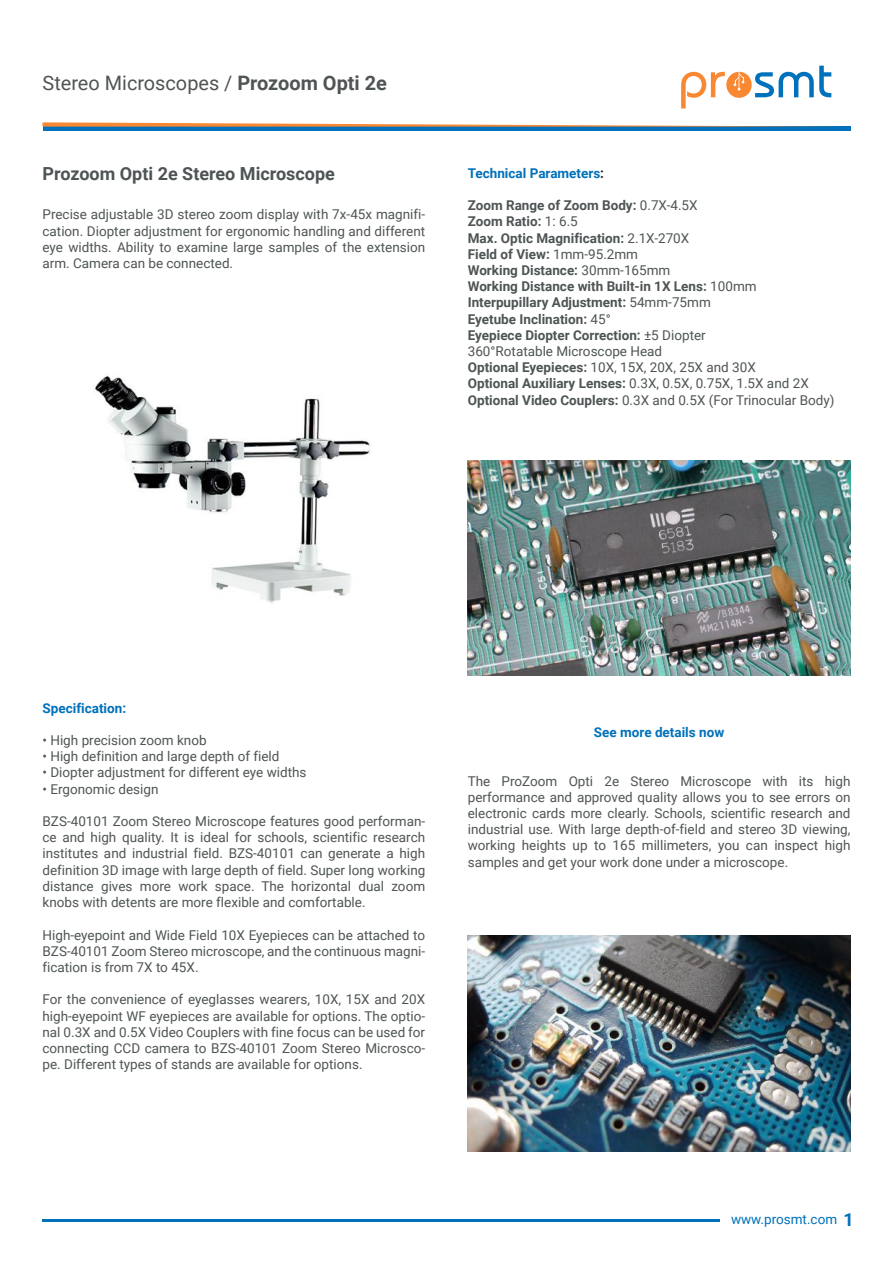
<style>
.page{position:relative;width:893px;height:1263px;background:#fff}
.page>*{position:absolute;margin:0;border:0;box-sizing:border-box;transform-origin:0 0}
.t1{font:19.95px "Roboto";color:#4f5455}
.t2{font:700 18px "Roboto";color:#4e5455}
.t3{font:13.5px/16.2px "Roboto";color:#4e5455;text-align:justify}
.t4{font:700 13.5px/16.2px "Roboto";color:#4e5455}
.t5{font:13.5px/16.2px "Roboto";color:#4f5455;text-align:justify}
.t6{font:700 13.5px "Roboto";color:#0071ba}
.t7{font:13.5px "Roboto";color:#0071ba}
.s1{font-weight:700}
.s2{color:#241f1f}
.s3{font-weight:400}
.s4{font-weight:700;font-size:18px}
</style>
<div class="page">
<svg style="left:681px;top:66px;width:150px;height:42px"></svg>
<hr style="left:43px;top:127px;width:807px;height:4px;background:#0071ba">
<svg style="left:43px;top:122px;width:807px;height:5px"></svg>
<hr style="left:43px;top:1219px;width:677px;height:2px;background:#0071ba">
<img style="left:95px;top:376px;width:275px;height:227px">
<img style="left:468px;top:460px;width:382px;height:216px">
<img style="left:468px;top:936px;width:382px;height:215px">
<h1 class="t1" style="left:43px;top:69px;width:346px">Stereo Microscopes / <span class="s1">Prozoom Opti 2e</span></h1>
<h2 class="t2" style="left:43px;top:160px;width:294px">Prozoom Opti 2e Stereo Microscope</h2>
<p class="t3" style="left:43px;top:206px;width:384px">Precise adjustable 3D stereo zoom display with 7x-45x magnifi&shy;cation. Diopter adjustment for ergonomic handling and different eye widths. Ability to examine large samples of the extension arm. Camera can be connected.</p>
<p class="t6" style="left:468px;top:163px;width:138px">Technical Parameters<span class="s2">:</span></p>
<p class="t4" style="left:468px;top:197px;width:368px">Zoom Range of Zoom Body: <span class="s3">0.7X-4.5X<br></span>Zoom Ratio: <span class="s3">1: 6.5<br></span>Max. Optic Magnification: <span class="s3">2.1X-270X<br></span>Field of View: <span class="s3">1mm-95.2mm<br></span>Working Distance: <span class="s3">30mm-165mm<br></span>Working Distance with Built-in 1X Lens: <span class="s3">100mm </span>Interpupillary Adjustment: <span class="s3">54mm-75mm<br></span>Eyetube Inclination: <span class="s3">45°<br></span>Eyepiece Diopter Correction: <span class="s3">±5 Diopter<br>360°Rotatable Microscope Head<br></span>Optional Eyepieces: <span class="s3">10X, 15X, 20X, 25X and 30X<br></span>Optional Auxiliary Lenses: <span class="s3">0.3X, 0.5X, 0.75X, 1.5X and 2X </span>Optional Video Couplers: <span class="s3">0.3X and 0.5X (For Trinocular Body)</span></p>
<p class="t6" style="left:43px;top:698px;width:85px">Specification:</p>
<p class="t3" style="left:43px;top:732px;width:166px">• High precision zoom knob</p>
<p class="t3" style="left:43px;top:748px;width:238px">• High definition and large depth of field</p>
<p class="t3" style="left:43px;top:764px;width:266px">• Diopter adjustment for different eye widths</p>
<p class="t3" style="left:43px;top:780px;width:117px">• Ergonomic design</p>
<p class="t3" style="left:43px;top:813px;width:384px">BZS-40101 Zoom Stereo Microscope features good performan&shy;ce and high quality. It is ideal for schools, scientific research institutes and industrial field. BZS-40101 can generate a high definition 3D image with large depth of field. Super long working distance gives more work space. The horizontal dual zoom knobs with detents are more flexible and comfortable.</p>
<p class="t3" style="left:43px;top:926px;width:384px">High-eyepoint and Wide Field 10X Eyepieces can be attached to BZS-40101 Zoom Stereo microscope, and the continuous magni&shy;fication is from 7X to 45X.</p>
<p class="t3" style="left:43px;top:991px;width:384px">For the convenience of eyeglasses wearers, 10X, 15X and 20X high-eyepoint WF eyepieces are available for options. The optio&shy;nal 0.3X and 0.5X Video Couplers with fine focus can be used for connecting CCD camera to BZS-40101 Zoom Stereo Microsco&shy;pe. Different types of stands are available for options.</p>
<p class="t6" style="left:594px;top:723px;width:132px">See more details now</p>
<p class="t5" style="left:468px;top:772px;width:384px">The ProZoom Opti 2e Stereo Microscope with its high performance and approved quality allows you to see errors on electronic cards more clearly. Schools, scientific research and industrial use. With large depth-of-field and stereo 3D viewing, working heights up to 165 millimeters, you can inspect high samples and get your work done under a microscope.</p>
<p class="t7" style="left:731px;top:1210px;width:124px">www.prosmt.com <span class="s4">1</span></p>
</div>
